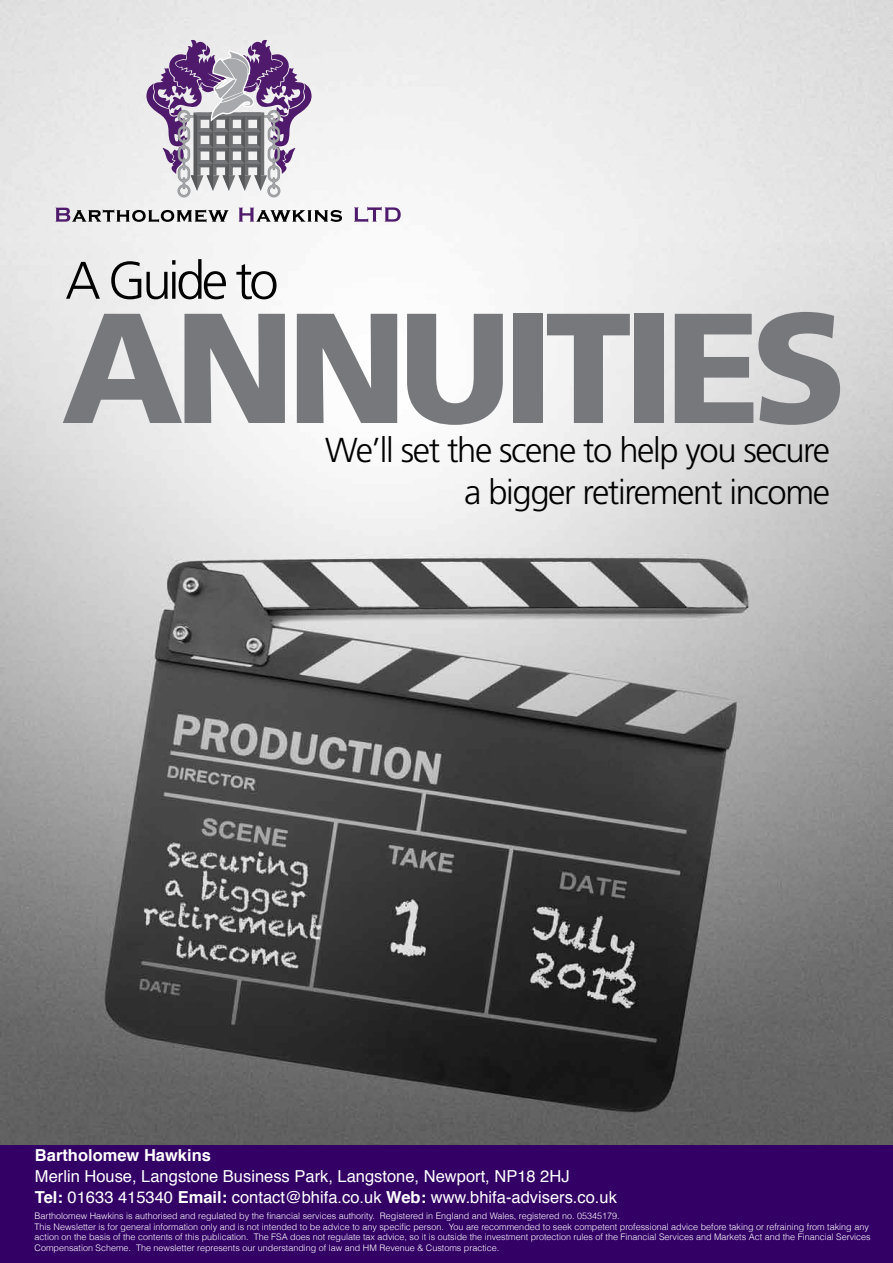
<style>
.page{position:relative;width:893px;height:1263px;background:#fff}
.page>*{position:absolute;margin:0;border:0;box-sizing:border-box;transform-origin:0 0}
.t1{font:900 156.45px "Frutiger";letter-spacing:-.06em;color:#77787b}
.t2{font:300 52.8px "Frutiger";letter-spacing:-.07em;color:#000}
.t3{font:300 34.65px/41.5px "Frutiger";letter-spacing:-.04em;color:#000;text-align:right}
.t4{font:16.5px/21px "Helvetica";color:#fff}
.t5{font:700 16.5px "Helvetica";color:#fff}
.t6{font:300 9px/10.8px "Helvetica";color:#fff}
.s1{font-weight:700}
</style>
<div class="page">
<img style="left:0;top:0;width:893px;height:1145px">
<div style="left:0;top:1145px;width:893px;height:118px;background:#306"></div>
<svg style="left:146px;top:40px;width:166px;height:159px"></svg>
<svg style="left:55px;top:208px;width:174px;height:14px"></svg>
<svg style="left:239px;top:208px;width:103px;height:14px"></svg>
<svg style="left:354px;top:207px;width:47px;height:15px"></svg>
<h2 class="t2" style="left:65px;top:251px;width:215px">A Guide to</h2>
<h1 class="t1" style="left:62px;top:274px;width:787px">ANNUITIES</h1>
<h3 class="t3" style="left:325px;top:429px;width:506px">We’ll set the scene to help you secure a bigger retirement income</h3>
<h3 class="t5" style="left:35px;top:1141px;width:178px">Bartholomew Hawkins</h3>
<h3 class="t4" style="left:35px;top:1166px;width:584px">Merlin House, Langstone Business Park, Langstone, Newport, NP18 2HJ<br><span class="s1">Tel:</span> 01633 415340 <span class="s1">Email:</span> contact@bhifa.co.uk <span class="s1">Web:</span> www.bhifa-advisers.co.uk</h3>
<p class="t6" style="left:35px;top:1210px;width:838px">Bartholomew Hawkins is authorised and regulated by the financial services authority. Registered in England and Wales, registered no. 05345179.<br>This Newsletter is for general information only and is not intended to be advice to any specific person. You are recommended to seek competent professional advice before taking or refraining from taking any action on the basis of the contents of this publication. The FSA does not regulate tax advice, so it is outside the investment protection rules of the Financial Services and Markets Act and the Financial Services Compensation Scheme. The newsletter represents our understanding of law and HM Revenue &amp; Customs practice.</p>
</div>
